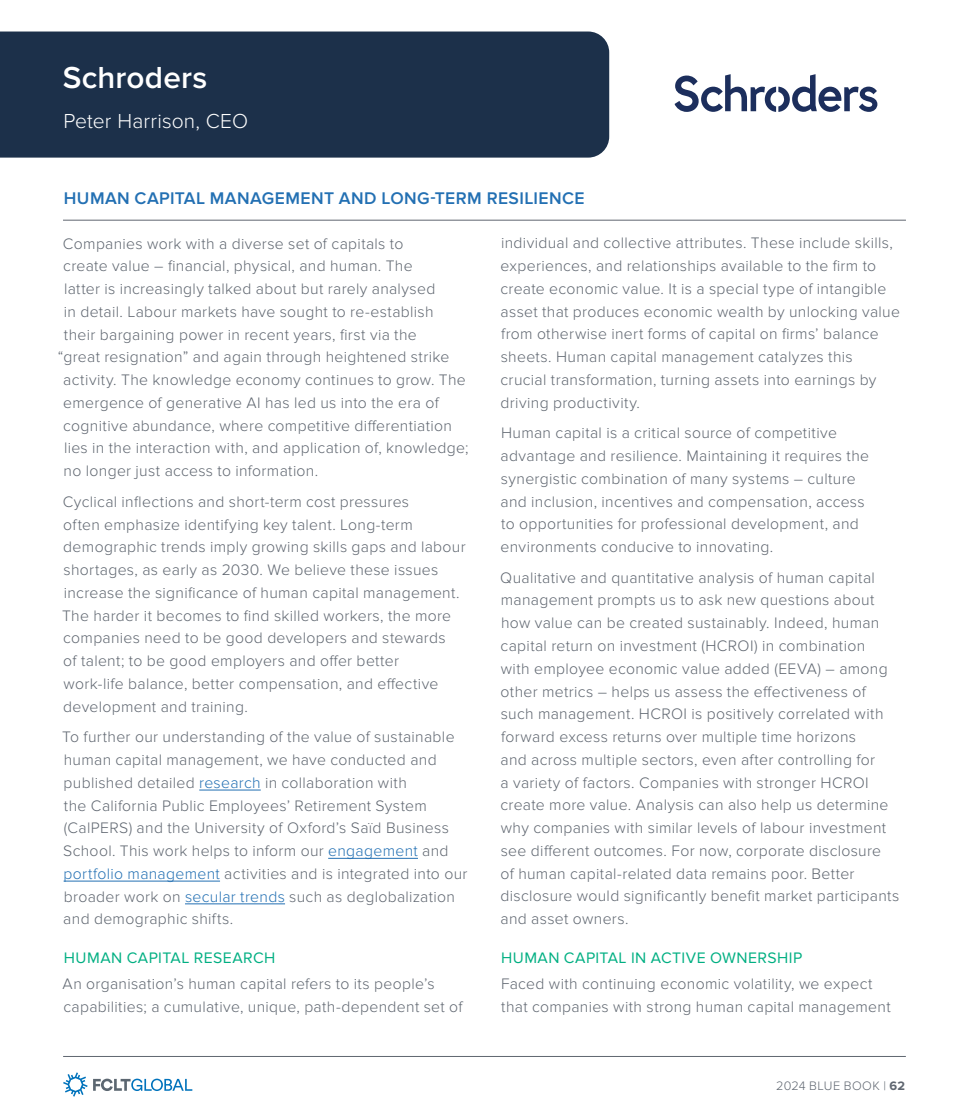
<style>
.page{position:relative;width:969px;height:1119px;background:#fff}
.page>*{position:absolute;margin:0;border:0;box-sizing:border-box;transform-origin:0 0}
.t1{font:600 31.5px "Proxima Nova";letter-spacing:.005em;color:#fff}
.t2{font:300 21px "Proxima Nova";letter-spacing:.005em;color:#fff}
.t3{font:600 17.5px "Proxima Nova";letter-spacing:.025em;color:#2370b3}
.t4{font:300 15.75px/22.8px "Proxima Nova";letter-spacing:.02em;color:#5f6670}
.t5{font:15.75px "Proxima Nova";letter-spacing:.03em;color:#00af82}
.t6{font:300 12.78px "Proxima Nova";letter-spacing:.035em;color:#5f6670}
.s1{color:#2370b3}
.s2{font-weight:700}
</style>
<div class="page">
<hr style="left:63px;top:1055px;width:843px;height:1px;background:#5f6670">
<svg style="left:63px;top:1072px;width:129px;height:24px"></svg>
<div style="left:0;top:32px;width:609px;height:126px;background:#1c304a"></div>
<svg style="left:674px;top:74px;width:203px;height:38px"></svg>
<hr style="left:199px;top:789px;width:62px;height:1px;background:#2370b3">
<hr style="left:328px;top:857px;width:90px;height:1px;background:#2370b3">
<hr style="left:64px;top:880px;width:156px;height:1px;background:#2370b3">
<hr style="left:185px;top:903px;width:100px;height:1px;background:#2370b3">
<hr style="left:63px;top:220px;width:843px;height:1px;background:#5f6670">
<h1 class="t1" style="left:63px;top:59px;width:146px">Schroders</h1>
<h2 class="t2" style="left:63px;top:109px;width:186px">Peter Harrison, CEO</h2>
<p class="t3" style="left:64px;top:188px;width:522px">HUMAN CAPITAL MANAGEMENT AND LONG-TERM RESILIENCE</p>
<p class="t4" style="left:63px;top:232px;width:342px">Companies work with a diverse set of capitals to</p>
<p class="t4" style="left:63px;top:255px;width:351px">create value – financial, physical, and human. The</p>
<p class="t4" style="left:64px;top:277px;width:373px">latter is increasingly talked about but rarely analysed</p>
<p class="t4" style="left:64px;top:300px;width:371px">in detail. Labour markets have sought to re-establish</p>
<p class="t4" style="left:64px;top:323px;width:354px">their bargaining power in recent years, first via the</p>
<p class="t4" style="left:58px;top:346px;width:393px">“great resignation” and again through heightened strike</p>
<p class="t4" style="left:63px;top:368px;width:404px">activity. The knowledge economy continues to grow. The</p>
<p class="t4" style="left:63px;top:391px;width:377px">emergence of generative AI has led us into the era of</p>
<p class="t4" style="left:63px;top:414px;width:390px">cognitive abundance, where competitive differentiation</p>
<p class="t4" style="left:64px;top:437px;width:406px">lies in the interaction with, and application of, knowledge;</p>
<p class="t4" style="left:64px;top:459px;width:256px">no longer just access to information.</p>
<p class="t4" style="left:62px;top:490px;width:405px">Cyclical inflections and short-term cost pressures<br>often emphasize identifying key talent. Long-term demographic trends imply growing skills gaps and labour shortages, as early as 2030. We believe these issues increase the significance of human capital management.<br>The harder it becomes to find skilled workers, the more companies need to be good developers and stewards<br>of talent; to be good employers and offer better<br>work-life balance, better compensation, and effective development and training.</p>
<p class="t4" style="left:62px;top:725px;width:407px">To further our understanding of the value of sustainable human capital management, we have conducted and published detailed <span class="s1">research</span> in collaboration with<br>the California Public Employees’ Retirement System (CalPERS) and the University of Oxford’s Saïd Business School. This work helps to inform our <span class="s1">engagement</span> and <span class="s1">portfolio management</span> activities and is integrated into our broader work on <span class="s1">secular trends</span> such as deglobalization and demographic shifts.</p>
<p class="t5" style="left:64px;top:948px;width:213px">HUMAN CAPITAL RESEARCH</p>
<p class="t4" style="left:63px;top:972px;width:401px">An organisation’s human capital refers to its people’s capabilities; a cumulative, unique, path-dependent set of</p>
<p class="t4" style="left:500px;top:232px;width:401px">individual and collective attributes. These include skills, experiences, and relationships available to the firm to create economic value. It is a special type of intangible asset that produces economic wealth by unlocking value from otherwise inert forms of capital on firms’ balance sheets. Human capital management catalyzes this crucial transformation, turning assets into earnings by driving productivity.</p>
<p class="t4" style="left:500px;top:422px;width:370px">Human capital is a critical source of competitive advantage and resilience. Maintaining it requires the synergistic combination of many systems – culture and inclusion, incentives and compensation, access to opportunities for professional development, and environments conducive to innovating.</p>
<p class="t4" style="left:500px;top:566px;width:401px">Qualitative and quantitative analysis of human capital management prompts us to ask new questions about how value can be created sustainably. Indeed, human capital return on investment (HCROI) in combination<br>with employee economic value added (EEVA) – among other metrics – helps us assess the effectiveness of such management. HCROI is positively correlated with forward excess returns over multiple time horizons<br>and across multiple sectors, even after controlling for<br>a variety of factors. Companies with stronger HCROI create more value. Analysis can also help us determine why companies with similar levels of labour investment see different outcomes. For now, corporate disclosure<br>of human capital-related data remains poor. Better disclosure would significantly benefit market participants and asset owners.</p>
<p class="t5" style="left:501px;top:948px;width:303px">HUMAN CAPITAL IN ACTIVE OWNERSHIP</p>
<p class="t4" style="left:501px;top:972px;width:391px">Faced with continuing economic volatility, we expect that companies with strong human capital management</p>
<p class="t6" style="left:776px;top:1077px;width:130px">2024 BLUE BOOK | <span class="s2">62</span></p>
</div>
